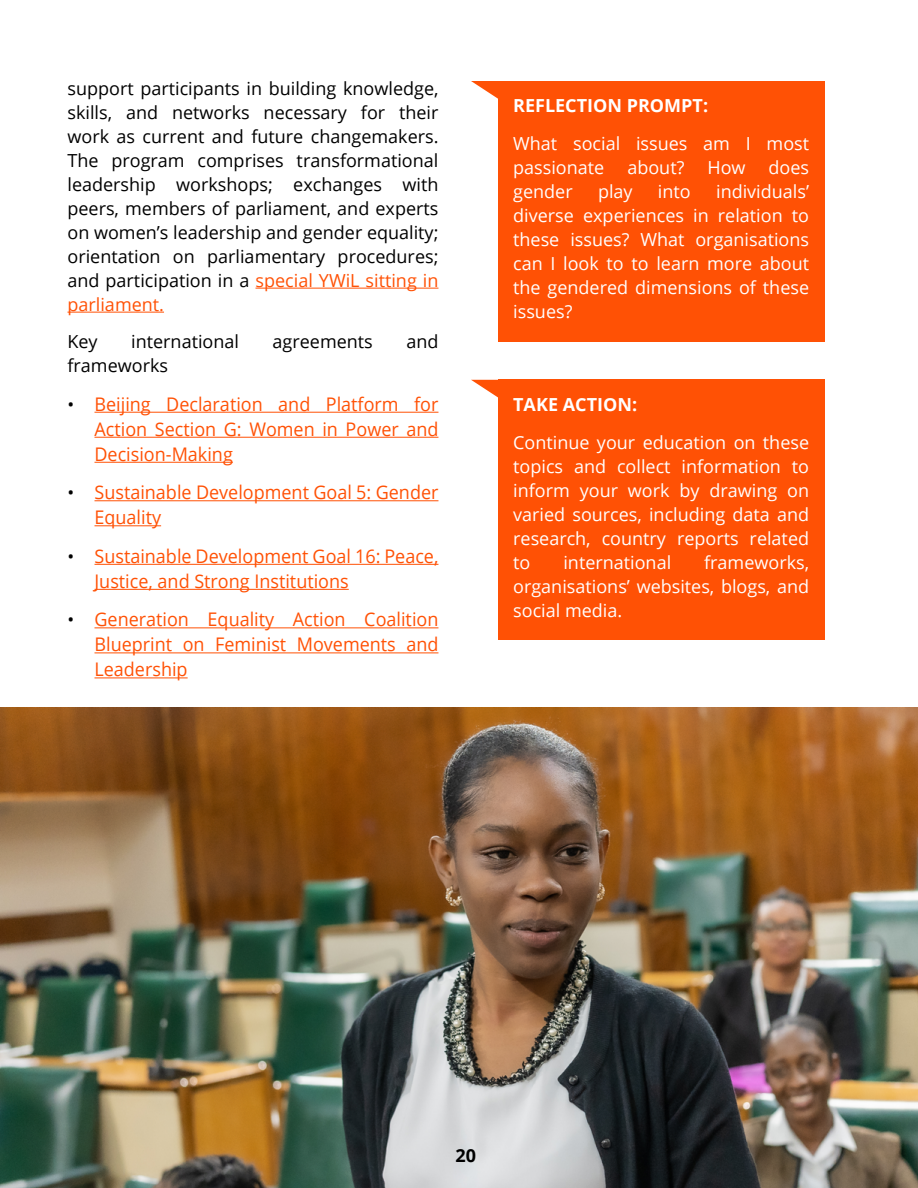
<style>
.page{position:relative;width:918px;height:1188px;background:#fff}
.page>*{position:absolute;margin:0;border:0;box-sizing:border-box;transform-origin:0 0}
.t1{font:18.75px/25px "Open Sans";color:#ff5105;text-align:justify;scale:.96 1}
.t2{font:18px/24px "Open Sans";color:#fff;text-align:justify}
.t3{font:18px/24px "Open Sans";color:#000;text-align:justify}
.t4{font:700 18px "Open Sans";color:#fff}
.t5{font:700 18px "Open Sans";color:#000}
.s1{color:#ff5105}
.s2{font-size:18px;color:#000}
</style>
<div class="page">
<img style="left:0;top:708px;width:918px;height:480px">
<hr style="left:256px;top:288px;width:182px;height:1px;background:#ff5105">
<hr style="left:68px;top:312px;width:96px;height:1px;background:#ff5105">
<hr style="left:94px;top:412px;width:344px;height:1px;background:#ff5105">
<hr style="left:94px;top:437px;width:344px;height:1px;background:#ff5105">
<hr style="left:94px;top:462px;width:139px;height:1px;background:#ff5105">
<hr style="left:94px;top:500px;width:344px;height:1px;background:#ff5105">
<hr style="left:94px;top:525px;width:67px;height:1px;background:#ff5105">
<hr style="left:94px;top:564px;width:344px;height:1px;background:#ff5105">
<hr style="left:94px;top:589px;width:255px;height:1px;background:#ff5105">
<hr style="left:94px;top:627px;width:344px;height:1px;background:#ff5105">
<hr style="left:94px;top:652px;width:344px;height:1px;background:#ff5105">
<hr style="left:94px;top:677px;width:94px;height:1px;background:#ff5105">
<div style="left:498px;top:81px;width:326px;height:260px;background:#ff5105"></div>
<div style="left:498px;top:380px;width:326px;height:260px;background:#ff5105"></div>
<svg style="left:471px;top:81px;width:27px;height:18px"></svg>
<svg style="left:471px;top:380px;width:27px;height:18px"></svg>
<p class="t3" style="left:68px;top:76px;width:373px">support participants in building knowledge, skills, and networks necessary for their work as current and future changemakers.<br>The program comprises transformational leadership workshops; exchanges with peers, members of parliament, and experts on women’s leadership and gender equality; orientation on parliamentary procedures; and participation in a <span class="s1">special YWiL sitting in parliament.</span></p>
<p class="t3" style="left:68px;top:329px;width:32px">Key</p>
<p class="t3" style="left:131px;top:329px;width:109px">international</p>
<p class="t3" style="left:273px;top:329px;width:102px">agreements</p>
<p class="t3" style="left:406px;top:329px;width:34px">and</p>
<p class="t3" style="left:68px;top:353px;width:102px">frameworks</p>
<p class="t1" style="left:94px;top:391px;width:360px;text-indent:-27px"><span class="s2">•</span> Beijing Declaration and Platform for Action Section G: Women in Power and Decision-Making</p>
<p class="t1" style="left:94px;top:480px;width:360px;text-indent:-27px"><span class="s2">•</span> Sustainable Development Goal 5: Gender<br>Equality</p>
<p class="t1" style="left:94px;top:543px;width:360px;text-indent:-27px"><span class="s2">•</span> Sustainable Development Goal 16: Peace,<br>Justice, and Strong Institutions</p>
<p class="t1" style="left:94px;top:607px;width:360px;text-indent:-27px"><span class="s2">•</span> Generation Equality Action Coalition Blueprint on Feminist Movements and Leadership</p>
<p class="t4" style="left:513px;top:93px;width:196px">REFLECTION PROMPT:</p>
<p class="t2" style="left:513px;top:131px;width:297px">What social issues am I most passionate</p>
<p class="t2" style="left:627px;top:155px;width:59px">about?</p>
<p class="t2" style="left:707px;top:155px;width:40px">How</p>
<p class="t2" style="left:769px;top:155px;width:42px">does</p>
<p class="t2" style="left:513px;top:179px;width:297px;text-indent:203px">individuals’ diverse experiences in relation to these issues? What organisations can I look to to learn more about the gendered dimensions of these issues?</p>
<p class="t2" style="left:513px;top:179px;width:61px">gender</p>
<p class="t2" style="left:598px;top:179px;width:36px">play</p>
<p class="t2" style="left:658px;top:179px;width:34px">into</p>
<p class="t4" style="left:513px;top:392px;width:125px">TAKE ACTION:</p>
<p class="t2" style="left:513px;top:430px;width:297px">Continue your education on these topics and collect information to inform your work by drawing on varied sources, including data and research, country reports related to</p>
<p class="t2" style="left:513px;top:550px;width:297px;text-indent:191px">frameworks, organisations’ websites, blogs, and social media.</p>
<p class="t2" style="left:563px;top:550px;width:109px">international</p>
<p class="t5" style="left:455px;top:1143px;width:22px">20</p>
</div>
